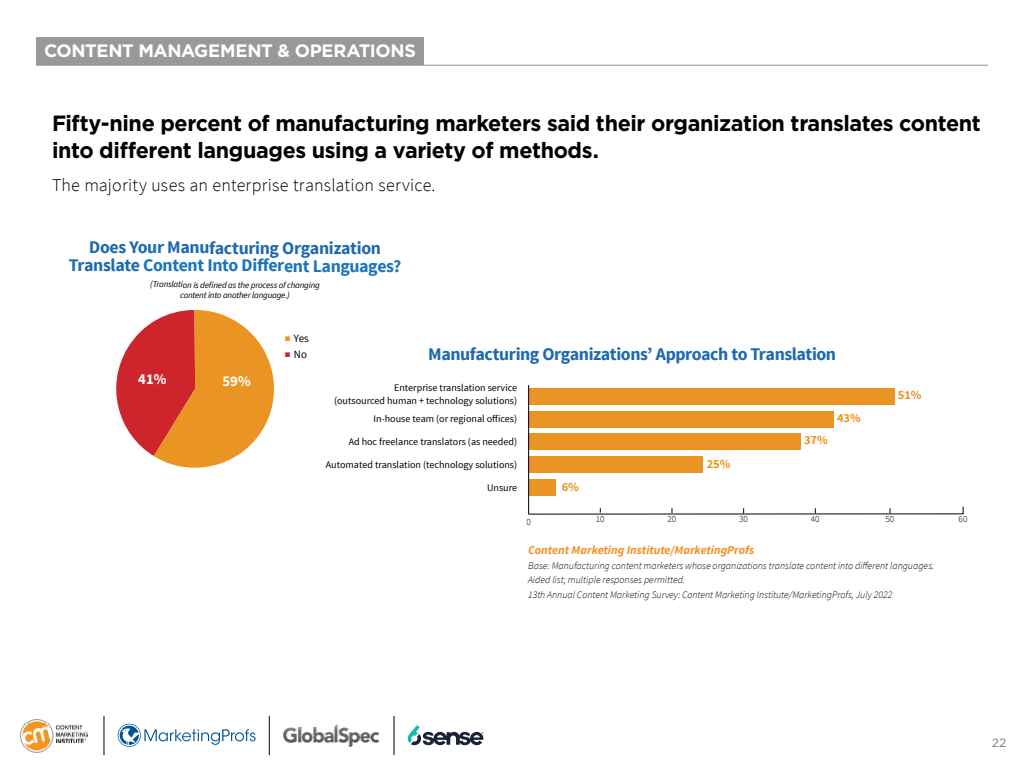
<style>
.page{position:relative;width:1024px;height:768px;background:#fff}
.page>*{position:absolute;margin:0;border:0;box-sizing:border-box;transform-origin:0 0}
.t1{font:700 22px/27px "Gotham";letter-spacing:-.02em;color:#000}
.t2{font:300 18px "Source Sans Pro";letter-spacing:.01em;color:#000}
.t3{font:700 18px "Gotham";letter-spacing:-.02em;color:#fff}
.t4{font:700 17.8px/17.8px "Source Sans Pro";letter-spacing:-.025em;color:#1e69af;text-align:center}
.t5{font:700 14.8px "Source Sans Pro";color:#fff}
.t6{font:700 12.4px "Source Sans Pro";color:#ea9423}
.t7{font:italic 700 12px "Source Sans Pro";color:#f49123}
.t8{font:12px "Gotham";color:#787878}
.t9{font:11.1px "Source Sans Pro";color:#000}
.t10{font:10.1px/12.1px "Source Sans Pro";color:#000;text-align:right}
.t11{font:italic 300 10px/14.5px "Source Sans Pro";color:#000}
.t12{font:300 9.3px "Source Sans Pro";color:#000}
.t13{font:italic 8.9px/10.4px "Source Sans Pro";letter-spacing:-.025em;color:#000;text-align:center}
.s1{color:#1c75bc}
.s2{color:#ea9423}
.s3{color:#ce242b}
</style>
<div class="page">
<hr style="left:104px;top:716px;width:1px;height:39px;background:#000">
<hr style="left:269px;top:716px;width:1px;height:39px;background:#000">
<hr style="left:394px;top:716px;width:1px;height:39px;background:#000">
<img style="left:20px;top:719px;width:68px;height:33px">
<svg style="left:118px;top:724px;width:138px;height:23px"></svg>
<img style="left:283px;top:723px;width:97px;height:24px">
<svg style="left:407px;top:725px;width:76px;height:21px"></svg>
<div style="left:36px;top:37px;width:388px;height:28px;background:#999"></div>
<hr style="left:36px;top:65px;width:952px;height:1px;background:#8f8f8f">
<div style="left:529px;top:388px;width:366px;height:17px;background:#ea9423"></div>
<div style="left:529px;top:411px;width:305px;height:16px;background:#ea9423"></div>
<div style="left:529px;top:434px;width:272px;height:16px;background:#ea9423"></div>
<div style="left:529px;top:457px;width:174px;height:16px;background:#ea9423"></div>
<div style="left:529px;top:479px;width:26px;height:17px;background:#ea9423"></div>
<svg style="left:528px;top:506px;width:436px;height:9px"></svg>
<hr style="left:528px;top:385px;width:1px;height:129px;background:#000">
<svg style="left:116px;top:310px;width:158px;height:158px"></svg>
<h2 class="t3" style="left:44px;top:39px;width:373px">CONTENT MANAGEMENT &amp; OPERATIONS</h2>
<h1 class="t1" style="left:52px;top:109px;width:930px">Fifty-nine percent of manufacturing marketers said their organization translates content into different languages using a variety of methods.</h1>
<h2 class="t2" style="left:52px;top:174px;width:385px">The majority uses an enterprise translation service.</h2>
<h3 class="t4" style="left:69px;top:239px;width:334px">Does Your Manufacturing Organization<br>Translate <span class="s1">Content Into Different Languages?</span></h3>
<p class="t13" style="left:150px;top:279px;width:171px">(Translation is defined as the process of changing content into another language.)</p>
<p class="t9" style="left:285px;top:331px;width:25px"><span class="s2">■</span> Yes</p>
<p class="t9" style="left:285px;top:348px;width:24px"><span class="s3">■</span> No</p>
<h3 class="t4" style="left:428px;top:346px;width:409px">Manufacturing Organizations’ Approach to Translation</h3>
<h3 class="t5" style="left:138px;top:370px;width:30px">41%</h3>
<h3 class="t5" style="left:222px;top:372px;width:30px">59%</h3>
<p class="t10" style="left:334px;top:382px;width:185px">Enterprise translation service<br>(outsourced human + technology solutions)</p>
<p class="t10" style="left:374px;top:413px;width:145px">In-house team (or regional offices)</p>
<p class="t10" style="left:349px;top:436px;width:170px">Ad hoc freelance translators (as needed)</p>
<p class="t10" style="left:326px;top:458px;width:193px">Automated translation (technology solutions)</p>
<p class="t10" style="left:487px;top:481px;width:32px">Unsure</p>
<p class="t6" style="left:562px;top:479px;width:19px">6%</p>
<p class="t6" style="left:707px;top:456px;width:25px">25%</p>
<p class="t6" style="left:804px;top:432px;width:25px">37%</p>
<p class="t6" style="left:837px;top:410px;width:25px">43%</p>
<p class="t6" style="left:898px;top:387px;width:25px">51%</p>
<p class="t12" style="left:526px;top:517px;width:6px">0</p>
<p class="t12" style="left:596px;top:513px;width:10px">10</p>
<p class="t12" style="left:668px;top:513px;width:10px">20</p>
<p class="t12" style="left:739px;top:513px;width:10px">30</p>
<p class="t12" style="left:811px;top:513px;width:10px">40</p>
<p class="t12" style="left:886px;top:513px;width:10px">50</p>
<p class="t12" style="left:959px;top:513px;width:10px">60</p>
<p class="t7" style="left:528px;top:543px;width:228px">Content Marketing Institute/MarketingProfs</p>
<p class="t11" style="left:528px;top:558px;width:408px">Base: Manufacturing content marketers whose organizations translate content into different languages.<br>Aided list; multiple responses permitted.<br>13th Annual Content Marketing Survey: Content Marketing Institute/MarketingProfs, July 2022</p>
<p class="t8" style="left:992px;top:735px;width:16px">22</p>
</div>
